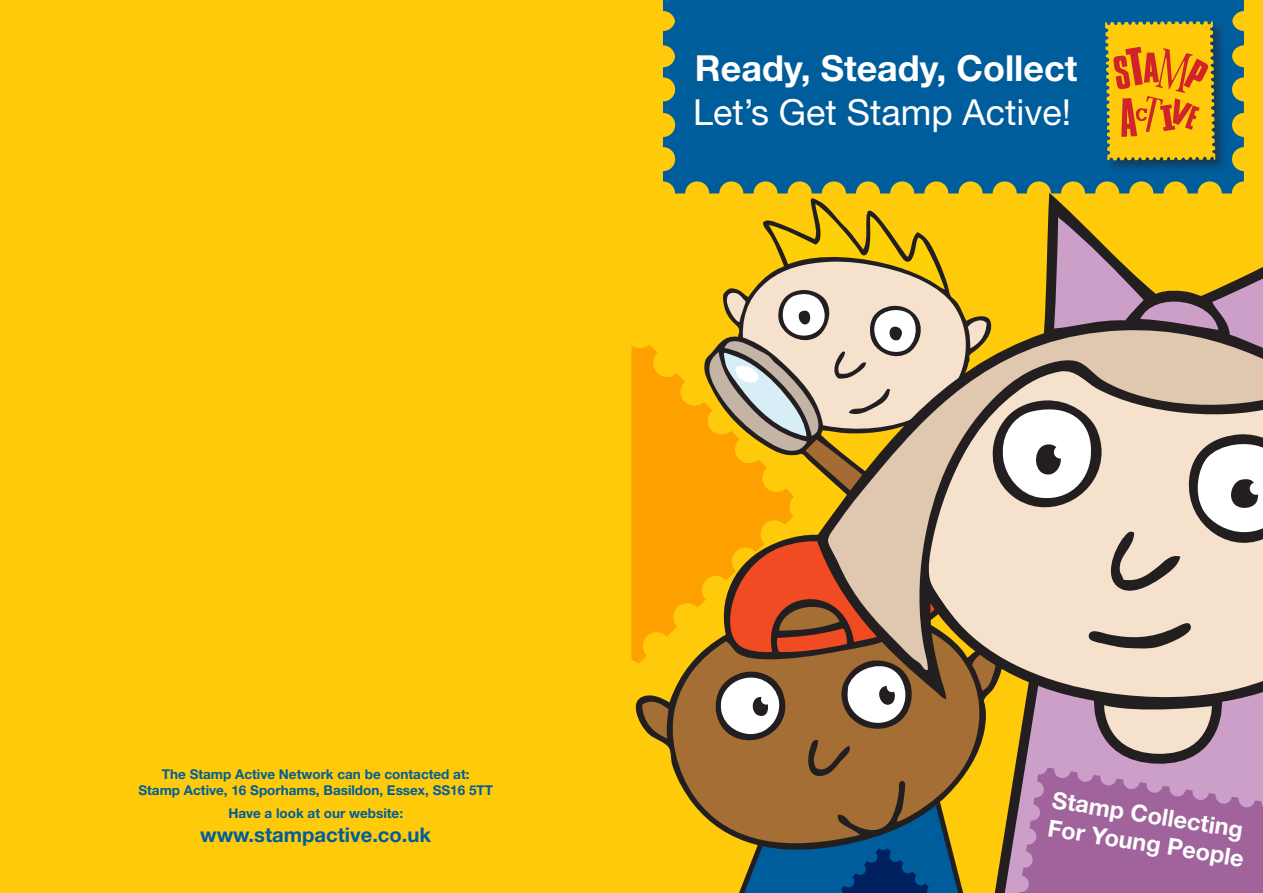
<style>
.page{position:relative;width:1263px;height:893px;background:#feca0a}
.page>*{position:absolute;margin:0;border:0;box-sizing:border-box;transform-origin:0 0}
.t1{font:700 35.85px "Helvetica Neue";color:#fff}
.t2{font:35.85px "Helvetica Neue";color:#fff}
.t3{font:700 23.55px/28.2px "Helvetica Neue";color:#fff}
.t4{font:700 20.25px "Helvetica Neue";color:#005d9c}
.t5{font:700 13.5px/16.2px "Helvetica Neue";color:#005d9c;text-align:center}
</style>
<div class="page">
<svg style="left:663px;top:160px;width:581px;height:33px;fill:#005d9c"></svg>
<svg style="left:668px;top:664px;width:41px;height:157px;fill:#a46e34"></svg>
<svg style="left:642px;top:698px;width:26px;height:40px"></svg>
<div style="left:1104px;top:20px;width:125px;height:154px;background:#231f20;opacity:.55"></div>
<svg style="left:663px;top:0;width:581px;height:160px;background:#2b6a82"></svg>
<svg style="left:631px;top:344px;width:78px;height:320px;fill:#fda000"></svg>
<svg style="left:709px;top:204px;width:554px;height:689px"></svg>
<p class="t1" style="left:695px;top:46px;width:384px">Ready, Steady, Collect</p>
<p class="t2" style="left:693px;top:91px;width:379px">Let’s Get Stamp Active!</p>
<p class="t5" style="left:138px;top:766px;width:356px">The Stamp Active Network can be contacted at:<br>Stamp Active, 16 Sporhams, Basildon, Essex, SS16 5TT</p>
<p class="t5" style="left:228px;top:805px;width:176px">Have a look at our website:</p>
<p class="t4" style="left:200px;top:822px;width:232px">www.stampactive.co.uk</p>
<p class="t3" style="left:1055px;top:785px;width:200px;rotate:9deg">Stamp Collecting<br>For Young People</p>
</div>
